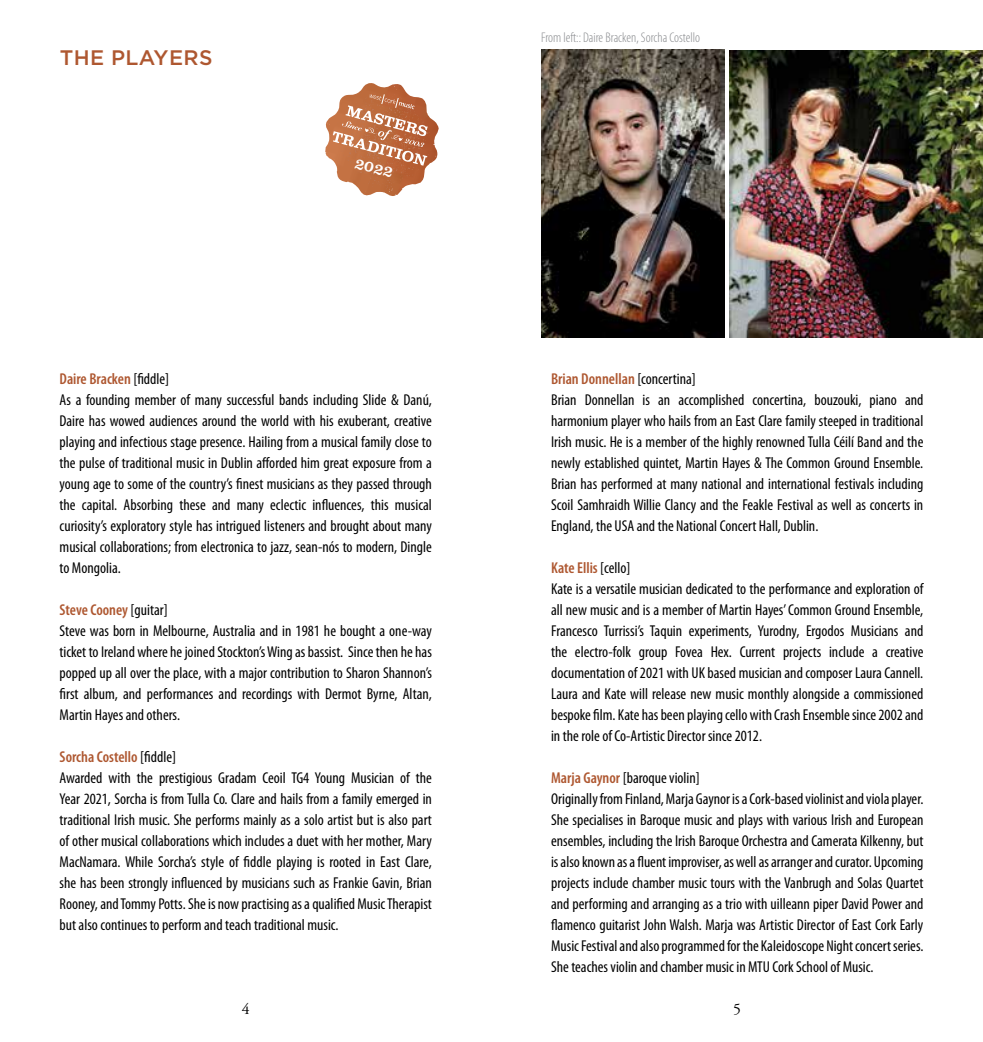
<style>
.page{position:relative;width:983px;height:1042px;background:#fff}
.page>*{position:absolute;margin:0;border:0;box-sizing:border-box;transform-origin:0 0}
.t1{font:500 21px "Gotham Pro";letter-spacing:.02em;color:#ae5730}
.t2{font:condensed 15.75px/21px "Myriad Pro";color:#000}
.t3{font:15.75px "Clarendon URW";color:#fff}
.t4{font:15.75px "Adobe Garamond Pro";color:#000}
.t5{font:300 condensed 14px "Myriad Pro";color:#888a8d}
.s1{font-weight:600;color:#ae5730}
</style>
<div class="page">
<svg style="left:325px;top:84px;width:112px;height:111px"></svg>
<img style="left:541px;top:50px;width:183px;height:287px">
<img style="left:729px;top:50px;width:253px;height:287px">
<h1 class="t1" style="left:60px;top:46px;width:154px">THE PLAYERS</h1>
<p class="t3" style="left:358px;top:151px;width:41px;rotate:15deg">2022</p>
<p class="t2" style="left:60px;top:368px;width:374px"><span class="s1">Daire Bracken</span> [fiddle]<br>As a founding member of many successful bands including Slide &amp; Danú, Daire has wowed audiences around the world with his exuberant, creative playing and infectious stage presence. Hailing from a musical family close to the pulse of traditional music in Dublin afforded him great exposure from a young age to some of the country’s finest musicians as they passed through the capital. Absorbing these and many eclectic influences, this musical curiosity’s exploratory style has intrigued listeners and brought about many musical collaborations; from electronica to jazz, sean-nós to modern, Dingle to Mongolia.</p>
<p class="t2" style="left:60px;top:599px;width:374px"><span class="s1">Steve Cooney</span> [guitar]<br>Steve was born in Melbourne, Australia and in 1981 he bought a one-way ticket to Ireland where he joined Stockton’s Wing as bassist. Since then he has popped up all over the place, with a major contribution to Sharon Shannon’s first album, and performances and recordings with Dermot Byrne, Altan, Martin Hayes and others.</p>
<p class="t2" style="left:60px;top:746px;width:374px"><span class="s1">Sorcha Costello</span> [fiddle]<br>Awarded with the prestigious Gradam Ceoil TG4 Young Musician of the Year 2021, Sorcha is from Tulla Co. Clare and hails from a family emerged in traditional Irish music. She performs mainly as a solo artist but is also part of other musical collaborations which includes a duet with her mother, Mary MacNamara. While Sorcha’s style of fiddle playing is rooted in East Clare, she has been strongly influenced by musicians such as Frankie Gavin, Brian Rooney, and Tommy Potts. She is now practising as a qualified Music Therapist but also continues to perform and teach traditional music.</p>
<p class="t5" style="left:541px;top:29px;width:160px">From left:: Daire Bracken, Sorcha Costello</p>
<p class="t2" style="left:551px;top:368px;width:374px"><span class="s1">Brian Donnellan</span> [concertina]<br>Brian Donnellan is an accomplished concertina, bouzouki, piano and harmonium player who hails from an East Clare family steeped in traditional Irish music. He is a member of the highly renowned Tulla Céilí Band and the newly established quintet, Martin Hayes &amp; The Common Ground Ensemble.<br>Brian has performed at many national and international festivals including Scoil Samhraidh Willie Clancy and the Feakle Festival as well as concerts in England, the USA and the National Concert Hall, Dublin.</p>
<p class="t2" style="left:551px;top:557px;width:374px"><span class="s1">Kate Ellis</span> [cello]<br>Kate is a versatile musician dedicated to the performance and exploration of all new music and is a member of Martin Hayes’ Common Ground Ensemble, Francesco Turrissi’s Taquin experiments, Yurodny, Ergodos Musicians and the electro-folk group Fovea Hex. Current projects include a creative documentation of 2021 with UK based musician and composer Laura Cannell.<br>Laura and Kate will release new music monthly alongside a commissioned bespoke film. Kate has been playing cello with Crash Ensemble since 2002 and in the role of Co-Artistic Director since 2012.</p>
<p class="t2" style="left:551px;top:767px;width:374px"><span class="s1">Marja Gaynor</span> [baroque violin]<br>Originally from Finland, Marja Gaynor is a Cork-based violinist and viola player.<br>She specialises in Baroque music and plays with various Irish and European ensembles, including the Irish Baroque Orchestra and Camerata Kilkenny, but is also known as a fluent improviser, as well as arranger and curator. Upcoming projects include chamber music tours with the Vanbrugh and Solas Quartet and performing and arranging as a trio with uilleann piper David Power and flamenco guitarist John Walsh. Marja was Artistic Director of East Cork Early Music Festival and also programmed for the Kaleidoscope Night concert series.<br>She teaches violin and chamber music in MTU Cork School of Music.</p>
<p class="t4" style="left:242px;top:999px;width:9px">4</p>
<p class="t4" style="left:733px;top:999px;width:9px">5</p>
</div>
